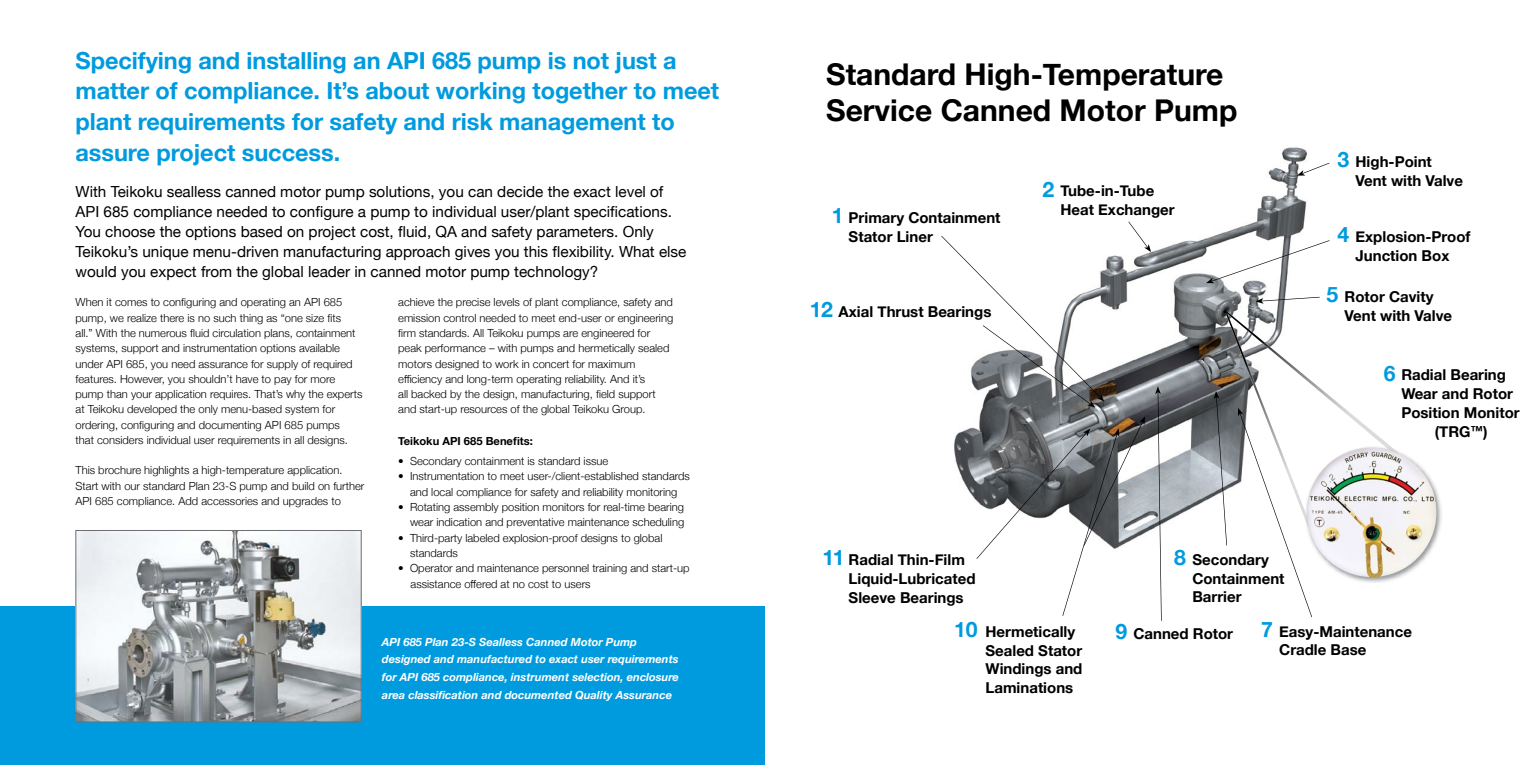
<style>
.page{position:relative;width:1530px;height:765px;background:#fff}
.page>*{position:absolute;margin:0;border:0;box-sizing:border-box;transform-origin:0 0}
.t1{font:700 30px/36px "Helvetica Neue";color:#000}
.t2{font:700 23.5px/30.6px "Helvetica Neue";letter-spacing:-.005em;color:#009bde}
.t3{font:700 21.25px "Helvetica Neue";color:#009bde}
.t4{font:15.25px/20px "Helvetica Neue";color:#000}
.t5{font:700 15px/18.8px "Helvetica Neue";color:#000}
.t6{font:300 11.12px/15.2px "Helvetica Neue";color:#000}
.t7{font:italic 700 11.12px/17.6px "Helvetica Neue";color:#fff}
.t8{font:700 11.12px "Helvetica Neue";color:#000}
.s1{font-size:12.5px}
</style>
<div class="page">
<div style="left:0;top:607px;width:765px;height:158px;background:#009bde"></div>
<img style="left:78px;top:532px;width:282px;height:188px">
<div style="left:76px;top:530px;width:286px;height:192px;border:1px solid #6d6e71"></div>
<img style="left:941px;top:147px;width:389px;height:386px">
<img style="left:1390px;top:466px;width:52px;height:115px">
<img style="left:1390px;top:446px;width:31px;height:24px">
<img style="left:1307px;top:447px;width:129px;height:130px;border-radius:65px">
<svg style="left:1214px;top:310px;width:176px;height:307px"></svg>
<svg style="left:1155px;top:386px;width:7px;height:235px"></svg>
<svg style="left:941px;top:236px;width:163px;height:172px"></svg>
<svg style="left:1128px;top:222px;width:23px;height:30px"></svg>
<svg style="left:1297px;top:163px;width:32px;height:13px"></svg>
<svg style="left:1256px;top:297px;width:64px;height:7px"></svg>
<svg style="left:1206px;top:240px;width:124px;height:43px"></svg>
<svg style="left:976px;top:416px;width:169px;height:200px"></svg>
<h2 class="t2" style="left:76px;top:46px;width:645px">Specifying and installing an API 685 pump is not just a matter of compliance. It’s about working together to meet plant requirements for safety and risk management to assure project success.</h2>
<p class="t4" style="left:76px;top:183px;width:612px">With Teikoku sealless canned motor pump solutions, you can decide the exact level of API 685 compliance needed to configure a pump to individual user/plant specifications.<br>You choose the options based on project cost, fluid, QA and safety parameters. Only Teikoku’s unique menu-driven manufacturing approach gives you this flexibility. What else would you expect from the global leader in canned motor pump technology?</p>
<p class="t6" style="left:76px;top:294px;width:288px">When it comes to configuring and operating an API 685 pump, we realize there is no such thing as “one size fits<br>all.” With the numerous fluid circulation plans, containment systems, support and instrumentation options available under API 685, you need assurance for supply of required features. However, you shouldn’t have to pay for more pump than your application requires. That’s why the experts at Teikoku developed the only menu-based system for ordering, configuring and documenting API 685 pumps<br>that considers individual user requirements in all designs.</p>
<p class="t6" style="left:76px;top:462px;width:290px">This brochure highlights a high-temperature application.<br>Start with our standard Plan 23-S pump and build on further<br>API 685 compliance. Add accessories and upgrades to</p>
<p class="t6" style="left:398px;top:294px;width:277px">achieve the precise levels of plant compliance, safety and emission control needed to meet end-user or engineering firm standards. All Teikoku pumps are engineered for peak performance – with pumps and hermetically sealed motors designed to work in concert for maximum efficiency and long-term operating reliability. And it’s<br>all backed by the design, manufacturing, field support and start-up resources of the global Teikoku Group.</p>
<p class="t8" style="left:398px;top:432px;width:136px">Teikoku API 685 Benefits:</p>
<p class="t6" style="left:398px;top:453px;width:212px">• Secondary containment is standard issue</p>
<p class="t6" style="left:398px;top:468px;width:293px;text-align:center">• Instrumentation to meet user-/client-established standards and local compliance for safety and reliability monitoring</p>
<p class="t6" style="left:398px;top:499px;width:288px;text-align:right">• Rotating assembly position monitors for real-time bearing wear indication and preventative maintenance scheduling</p>
<p class="t6" style="left:410px;top:529px;width:254px;text-indent:-12px">• Third-party labeled explosion-proof designs to global standards</p>
<p class="t6" style="left:411px;top:560px;width:280px;text-indent:-12px">• Operator and maintenance personnel training and start-up assistance offered at no cost to users</p>
<p class="t7" style="left:382px;top:633px;width:298px">API 685 Plan 23-S Sealless Canned Motor Pump designed and manufactured to exact user requirements for API 685 compliance, instrument selection, enclosure area classification and documented Quality Assurance</p>
<h1 class="t1" style="left:826px;top:57px;width:413px">Standard High-Temperature<br>Service Canned Motor Pump</h1>
<h3 class="t3" style="left:832px;top:199px;width:13px">1</h3>
<h3 class="t5" style="left:849px;top:209px;width:153px">Primary Containment<br>Stator Liner</h3>
<h3 class="t3" style="left:810px;top:293px;width:25px">12</h3>
<h3 class="t5" style="left:839px;top:303px;width:154px">Axial Thrust Bearings</h3>
<h3 class="t3" style="left:1042px;top:172px;width:13px">2</h3>
<h3 class="t5" style="left:1060px;top:182px;width:116px">Tube-in-Tube<br>Heat Exchanger</h3>
<h3 class="t3" style="left:1337px;top:143px;width:13px">3</h3>
<h3 class="t5" style="left:1356px;top:153px;width:109px">High-Point<br>Vent with Valve</h3>
<h3 class="t3" style="left:1337px;top:218px;width:13px">4</h3>
<h3 class="t5" style="left:1356px;top:228px;width:116px">Explosion-Proof<br>Junction Box</h3>
<h3 class="t3" style="left:1327px;top:278px;width:13px">5</h3>
<h3 class="t5" style="left:1345px;top:288px;width:109px">Rotor Cavity<br>Vent with Valve</h3>
<h3 class="t3" style="left:1384px;top:356px;width:13px">6</h3>
<h3 class="t5" style="left:1401px;top:366px;width:106px">Radial Bearing</h3>
<h3 class="t5" style="left:1401px;top:385px;width:113px">Wear and Rotor</h3>
<h3 class="t5" style="left:1401px;top:404px;width:120px">Position Monitor</h3>
<h3 class="t5" style="left:1435px;top:422px;width:54px">(TRG<span class="s1">™</span>)</h3>
<h3 class="t3" style="left:822px;top:541px;width:24px">11</h3>
<h3 class="t5" style="left:849px;top:551px;width:128px">Radial Thin-Film<br>Liquid-Lubricated<br>Sleeve Bearings</h3>
<h3 class="t3" style="left:954px;top:613px;width:25px">10</h3>
<h3 class="t5" style="left:986px;top:623px;width:98px">Hermetically<br>Sealed Stator<br>Windings and<br>Laminations</h3>
<h3 class="t3" style="left:1174px;top:541px;width:13px">8</h3>
<h3 class="t5" style="left:1192px;top:550px;width:94px">Secondary<br>Containment<br>Barrier</h3>
<h3 class="t5" style="left:1133px;top:625px;width:101px">Canned Rotor</h3>
<h3 class="t3" style="left:1261px;top:613px;width:13px">7</h3>
<h3 class="t3" style="left:1115px;top:615px;width:13px">9</h3>
<h3 class="t5" style="left:1279px;top:622px;width:134px">Easy-Maintenance<br>Cradle Base</h3>
</div>
